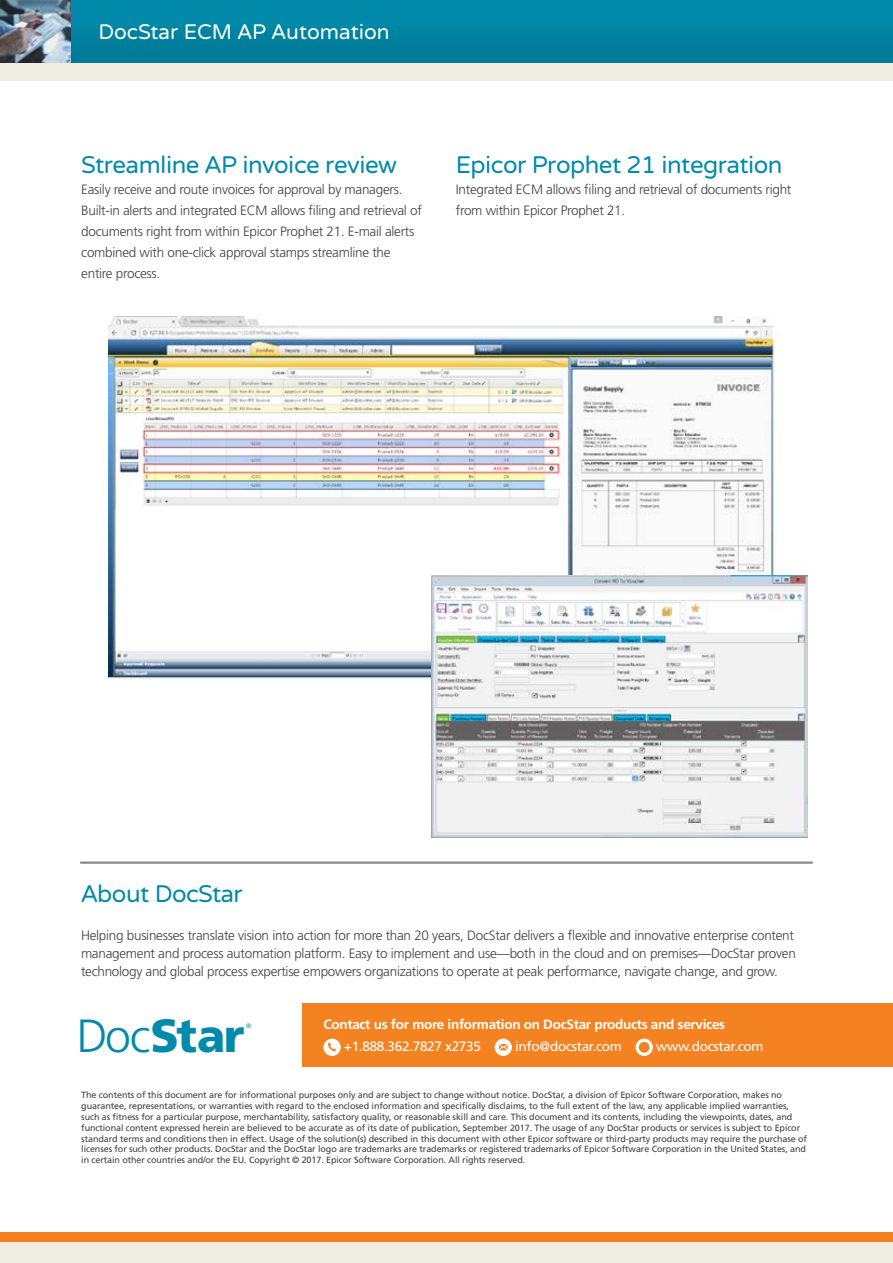
<style>
.page{position:relative;width:893px;height:1263px;background:#fff}
.page>*{position:absolute;margin:0;border:0;box-sizing:border-box;transform-origin:0 0}
.t1{font:900 46.5px "Frutiger LT Std";color:#018aaa}
.Body_Copy{font:24px "Varela Round";letter-spacing:-.02em;color:#008aa9}
.t2{font:21px "Varela Round";color:#fff}
.Body_Copy-2{font:300 13.5px/21px "Frutiger LT Std";letter-spacing:-.02em;color:#414042}
.Contact_Us{font:700 13.5px "Frutiger LT Std";letter-spacing:-.02em;color:#fff}
.Phone_Email_Website{font:13.5px "Frutiger LT Std";letter-spacing:-.02em;color:#fff}
.t3{font:9px/10.8px "Frutiger LT Std";letter-spacing:-.01em;color:#414042}
.t4{font:300 6.45px "Frutiger LT Std";color:#018aaa}
.s1{font-weight:300}
</style>
<div class="page">
<hr style="left:81px;top:861px;width:731px;height:3px;background:#86898d">
<div style="left:302px;top:1004px;width:591px;height:63px;background:#f58220"></div>
<div style="left:323px;top:1039px;width:18px;height:17px;background:#fff;border-radius:50%"></div>
<svg style="left:328px;top:1042px;width:8px;height:10px"></svg>
<svg style="left:495px;top:1039px;width:17px;height:17px"></svg>
<svg style="left:499px;top:1044px;width:9px;height:6px"></svg>
<svg style="left:636px;top:1039px;width:17px;height:17px"></svg>
<svg style="left:639px;top:1042px;width:10px;height:10px"></svg>
<div style="left:0;top:0;width:893px;height:63px;background:#0084a2"></div>
<div style="left:0;top:1232px;width:893px;height:10px;background:#f58220"></div>
<div style="left:0;top:1242px;width:893px;height:21px;background:#f0ede0"></div>
<img style="left:0;top:0;width:71px;height:63px">
<img style="left:109px;top:317px;width:681px;height:362px">
<img style="left:431px;top:576px;width:376px;height:262px">
<div style="left:0;top:63px;width:893px;height:17px;background:#f0ede0"></div>
<h3 class="t2" style="left:99px;top:20px;width:293px">DocStar ECM AP Automation</h3>
<p class="Body_Copy" style="left:81px;top:151px;width:317px">Streamline AP invoice review</p>
<p class="Body_Copy-2" style="left:81px;top:179px;width:342px">Easily receive and route invoices for approval by managers.<br>Built-in alerts and integrated ECM allows filing and retrieval of documents right from within Epicor Prophet 21. E-mail alerts combined with one-click approval stamps streamline the entire process.</p>
<p class="Body_Copy" style="left:456px;top:151px;width:328px">Epicor Prophet 21 integration</p>
<p class="Body_Copy-2" style="left:456px;top:179px;width:337px">Integrated ECM allows filing and retrieval of documents right from within Epicor Prophet 21.</p>
<h2 class="Body_Copy" style="left:81px;top:880px;width:163px">About DocStar</h2>
<p class="Body_Copy-2" style="left:81px;top:927px;width:716px;line-height:18px">Helping businesses translate vision into action for more than 20 years, DocStar delivers a flexible and innovative enterprise content management and process automation platform. Easy to implement and use—both in the cloud and on premises—DocStar proven technology and global process expertise empowers organizations to operate at peak performance, navigate change, and grow.</p>
<h1 class="t1" style="left:77px;top:1007px;width:169px"><span class="s1">Doc</span>Star</h1>
<p class="t4" style="left:246px;top:1022px;width:7px">®</p>
<p class="Contact_Us" style="left:323px;top:1016px;width:403px">Contact us for more information on DocStar products and services</p>
<p class="Phone_Email_Website" style="left:344px;top:1039px;width:139px">+1.888.362.7827 x2735</p>
<p class="Phone_Email_Website" style="left:515px;top:1039px;width:108px">info@docstar.com</p>
<p class="Phone_Email_Website" style="left:656px;top:1039px;width:109px">www.docstar.com</p>
<p class="t3" style="left:81px;top:1090px;width:727px">The contents of this document are for informational purposes only and are subject to change without notice. DocStar, a division of Epicor Software Corporation, makes no guarantee, representations, or warranties with regard to the enclosed information and specifically disclaims, to the full extent of the law, any applicable implied warranties, such as fitness for a particular purpose, merchantability, satisfactory quality, or reasonable skill and care. This document and its contents, including the viewpoints, dates, and functional content expressed herein are believed to be accurate as of its date of publication, September 2017. The usage of any DocStar products or services is subject to Epicor standard terms and conditions then in effect. Usage of the solution(s) described in this document with other Epicor software or third-party products may require the purchase of licenses for such other products. DocStar and the DocStar logo are trademarks are trademarks or registered trademarks of Epicor Software Corporation in the United States, and in certain other countries and/or the EU. Copyright © 2017. Epicor Software Corporation. All rights reserved.</p>
</div>
